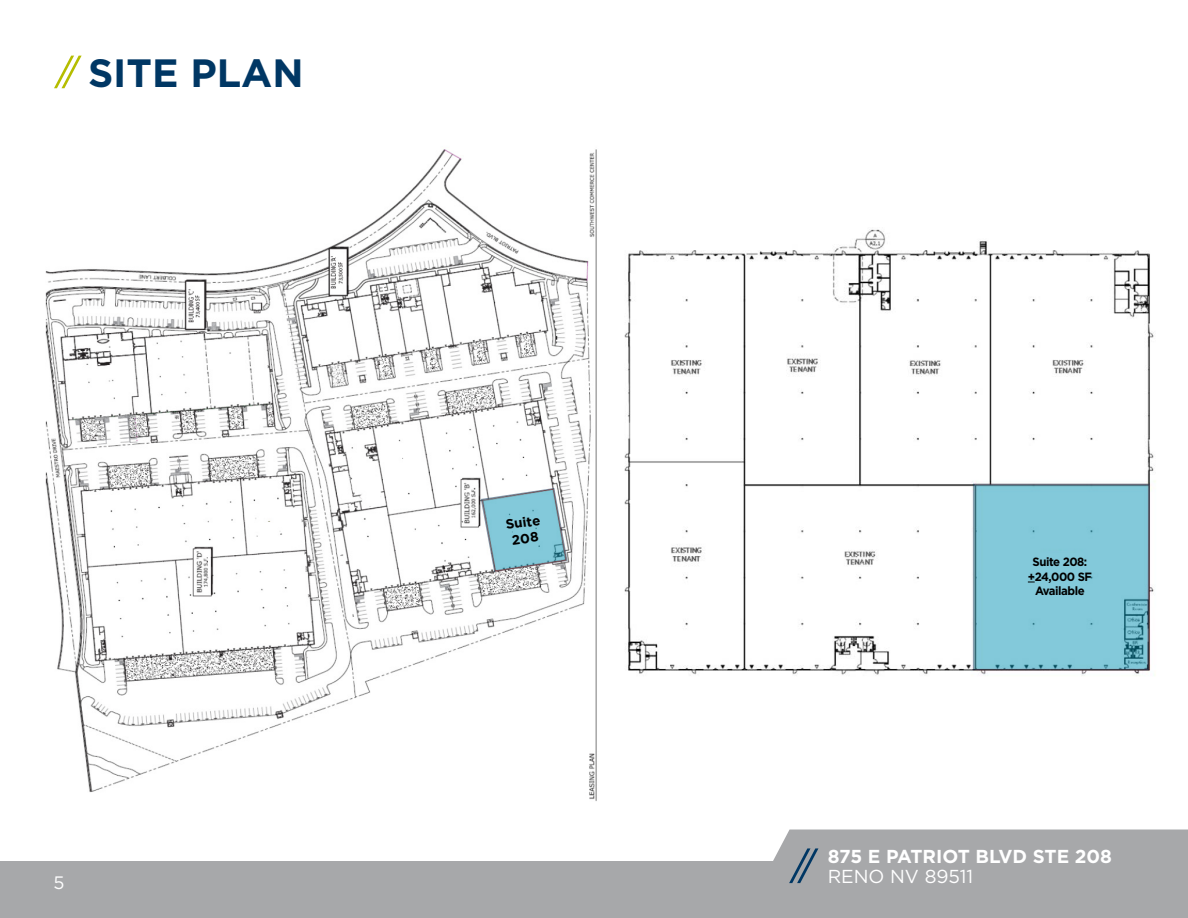
<style>
.page{position:relative;width:1188px;height:918px;background:#fff}
.page>*{position:absolute;margin:0;border:0;box-sizing:border-box;transform-origin:0 0}
.t1{font:700 39.45px "Gotham";color:#003764}
.t2{font:700 18.75px "Gotham";color:#fff}
.t3{font:18.75px "Gotham";color:#fff}
.t4{font:18px "Gotham";color:#fff}
.t5{font:700 13.5px/16.2px "Gotham";color:#000}
.t6{font:700 12px/14.4px "Gotham";letter-spacing:-.04em;color:#000;text-align:center;scale:.95 1}
</style>
<div class="page">
<div style="left:0;top:861px;width:743px;height:57px;background:#a7a8aa"></div>
<svg style="left:54px;top:56px;width:28px;height:32px"></svg>
<div style="left:743px;top:830px;width:445px;height:88px;background:#a7a8aa"></div>
<img style="left:45px;top:149px;width:552px;height:652px">
<svg style="left:480px;top:487px;width:88px;height:86px"></svg>
<img style="left:624px;top:229px;width:532px;height:447px">
<svg style="left:972px;top:483px;width:179px;height:188px;background:#80c2d2"></svg>
<h1 class="t1" style="left:88px;top:47px;width:217px">SITE PLAN</h1>
<h3 class="t4" style="left:54px;top:871px;width:13px">5</h3>
<p class="t5" style="left:505px;top:517px;width:36px;rotate:-8deg">Suite<br>208</p>
<p class="t6" style="left:1028px;top:555px;width:69px">Suite 208: +24,000 SF<br>Available</p>
<h2 class="t2" style="left:828px;top:844px;width:286px">875 E PATRIOT BLVD STE 208</h2>
<h2 class="t3" style="left:828px;top:864px;width:147px">RENO NV 89511</h2>
</div>
